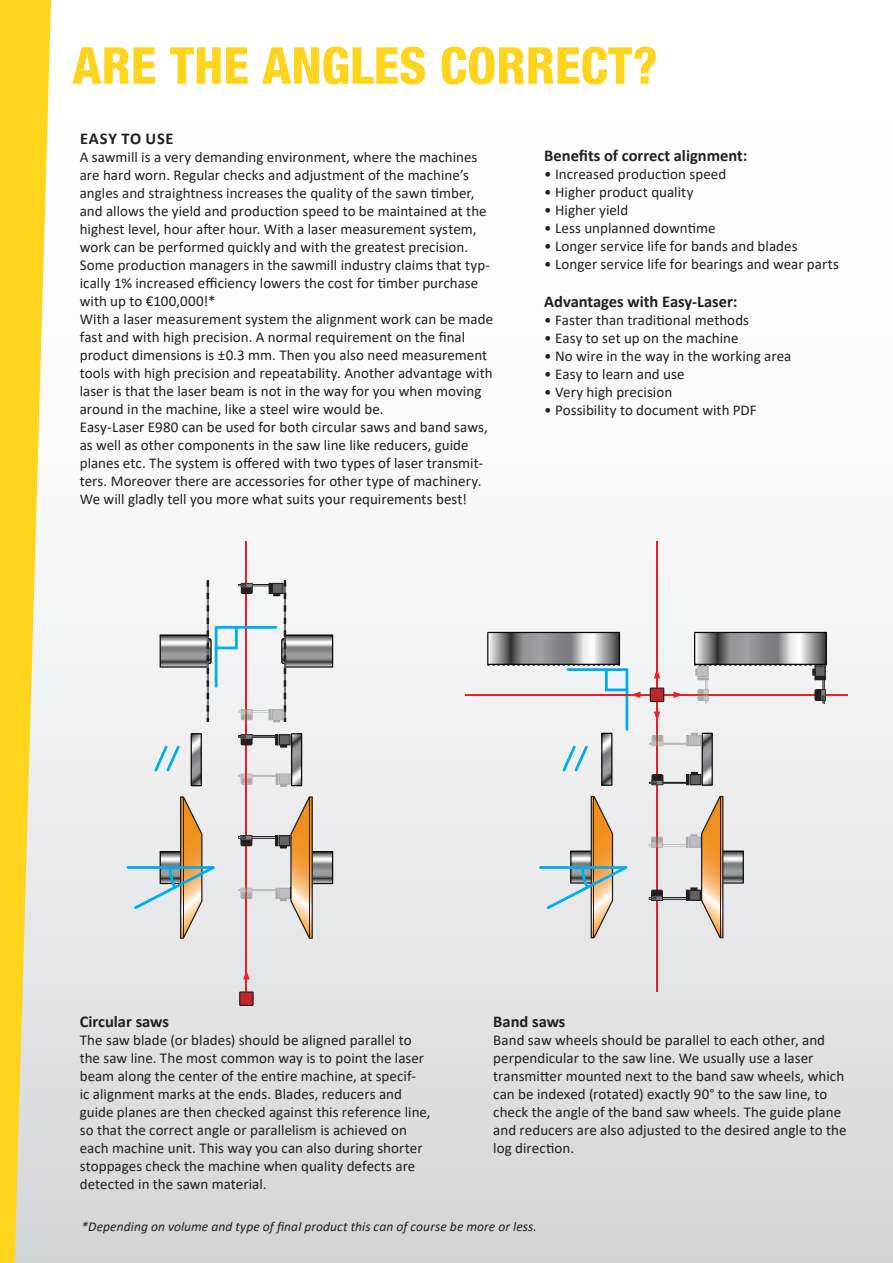
<style>
.page{position:relative;width:893px;height:1263px;background:#fff}
.page>*{position:absolute;margin:0;border:0;box-sizing:border-box;transform-origin:0 0}
.t1{font:800 condensed 51px "Helvetica Neue";color:#fed41d}
.BRÖDTEXT{font:700 16.5px "Calibri";color:#231f20}
.BRÖDTEXT-2{font:700 16.5px "Calibri";letter-spacing:.045em;color:#231f20}
.BRÖDTEXT-3{font:15px/18px "Calibri";color:#231f20}
.BRÖDTEXT-4{font:italic 13.5px "Calibri";letter-spacing:.005em;color:#231f20}
</style>
<div class="page">
<div style="left:0;top:0;width:893px;height:1263px;background:linear-gradient(to bottom,#fff,#d9dadc)"></div>
<svg style="left:0;top:0;width:51px;height:1263px;background:#f6db65"></svg>
<svg style="left:191px;top:733px;width:11px;height:53px"></svg>
<hr style="left:246px;top:541px;width:1px;height:451px;background:#ee1d23">
<svg style="left:238px;top:796px;width:95px;height:143px;background:#d8cabf"></svg>
<svg style="left:243px;top:970px;width:7px;height:9px"></svg>
<svg style="left:239px;top:991px;width:15px;height:15px"></svg>
<svg style="left:238px;top:733px;width:64px;height:54px"></svg>
<svg style="left:160px;top:580px;width:173px;height:142px"></svg>
<svg style="left:125px;top:796px;width:100px;height:143px;background:#d7d4cd"></svg>
<svg style="left:152px;top:743px;width:30px;height:31px"></svg>
<hr style="left:465px;top:694px;width:382px;height:1px;background:#ee1d23">
<hr style="left:656px;top:541px;width:2px;height:451px;background:#ee1d23">
<svg style="left:649px;top:796px;width:95px;height:142px;background:#d8cabf"></svg>
<svg style="left:649px;top:733px;width:64px;height:53px"></svg>
<svg style="left:694px;top:632px;width:133px;height:71px"></svg>
<svg style="left:654px;top:711px;width:6px;height:10px"></svg>
<svg style="left:654px;top:669px;width:6px;height:9px"></svg>
<svg style="left:674px;top:691px;width:9px;height:7px"></svg>
<svg style="left:650px;top:687px;width:14px;height:15px"></svg>
<svg style="left:538px;top:796px;width:99px;height:142px;background:#dbd8cf"></svg>
<svg style="left:487px;top:632px;width:153px;height:154px"></svg>
<p class="t1" style="left:72px;top:34px;width:587px">ARE THE ANGLES CORRECT?</p>
<p class="BRÖDTEXT-2" style="left:80px;top:127px;width:95px">EASY TO USE</p>
<p class="BRÖDTEXT-3" style="left:80px;top:148px;width:408px">A sawmill is a very demanding environment, where the machines are hard worn. Regular checks and adjustment of the machine’s angles and straightness increases the quality of the sawn timber, and allows the yield and production speed to be maintained at the highest level, hour after hour. With a laser measurement system, work can be performed quickly and with the greatest precision.</p>
<p class="BRÖDTEXT-3" style="left:80px;top:256px;width:412px">Some production managers in the sawmill industry claims that typ&shy;ically 1% increased efficiency lowers the cost for timber purchase with up to €100,000!*</p>
<p class="BRÖDTEXT-3" style="left:80px;top:310px;width:415px">With a laser measurement system the alignment work can be made fast and with high precision. A normal requirement on the final product dimensions is ±0.3 mm. Then you also need measurement tools with high precision and repeatability. Another advantage with laser is that the laser beam is not in the way for you when moving around in the machine, like a steel wire would be.</p>
<p class="BRÖDTEXT-3" style="left:80px;top:418px;width:409px">Easy-Laser E980 can be used for both circular saws and band saws, as well as other components in the saw line like reducers, guide planes etc. The system is offered with two types of laser transmit&shy;ters. Moreover there are accessories for other type of machinery.<br>We will gladly tell you more what suits your requirements best!</p>
<p class="BRÖDTEXT" style="left:544px;top:144px;width:205px">Benefits of correct alignment:</p>
<p class="BRÖDTEXT-3" style="left:544px;top:165px;width:183px">• Increased production speed</p>
<p class="BRÖDTEXT-3" style="left:544px;top:183px;width:151px">• Higher product quality</p>
<p class="BRÖDTEXT-3" style="left:544px;top:201px;width:86px">• Higher yield</p>
<p class="BRÖDTEXT-3" style="left:544px;top:219px;width:173px">• Less unplanned downtime</p>
<p class="BRÖDTEXT-3" style="left:544px;top:237px;width:255px">• Longer service life for bands and blades</p>
<p class="BRÖDTEXT-3" style="left:544px;top:255px;width:296px">• Longer service life for bearings and wear parts</p>
<p class="BRÖDTEXT" style="left:544px;top:290px;width:195px">Advantages with Easy-Laser:</p>
<p class="BRÖDTEXT-3" style="left:544px;top:311px;width:206px">• Faster than traditional methods</p>
<p class="BRÖDTEXT-3" style="left:544px;top:329px;width:196px">• Easy to set up on the machine</p>
<p class="BRÖDTEXT-3" style="left:544px;top:347px;width:248px">• No wire in the way in the working area</p>
<p class="BRÖDTEXT-3" style="left:544px;top:365px;width:142px">• Easy to learn and use</p>
<p class="BRÖDTEXT-3" style="left:544px;top:383px;width:129px">• Very high precision</p>
<p class="BRÖDTEXT-3" style="left:544px;top:401px;width:214px">• Possibility to document with PDF</p>
<p class="BRÖDTEXT" style="left:80px;top:1010px;width:91px">Circular saws</p>
<p class="BRÖDTEXT-3" style="left:80px;top:1031px;width:352px">The saw blade (or blades) should be aligned parallel to the saw line. The most common way is to point the laser beam along the center of the entire machine, at specif-<br>ic alignment marks at the ends. Blades, reducers and guide planes are then checked against this reference line, so that the correct angle or parallelism is achieved on each machine unit. This way you can also during shorter stoppages check the machine when quality defects are detected in the sawn material.</p>
<p class="BRÖDTEXT" style="left:493px;top:1010px;width:74px">Band saws</p>
<p class="BRÖDTEXT-3" style="left:493px;top:1031px;width:355px">Band saw wheels should be parallel to each other, and perpendicular to the saw line. We usually use a laser transmitter mounted next to the band saw wheels, which can be indexed (rotated) exactly 90° to the saw line, to check the angle of the band saw wheels. The guide plane and reducers are also adjusted to the desired angle to the log direction.</p>
<p class="BRÖDTEXT-4" style="left:82px;top:1217px;width:457px">*Depending on volume and type of final product this can of course be more or less.</p>
</div>
